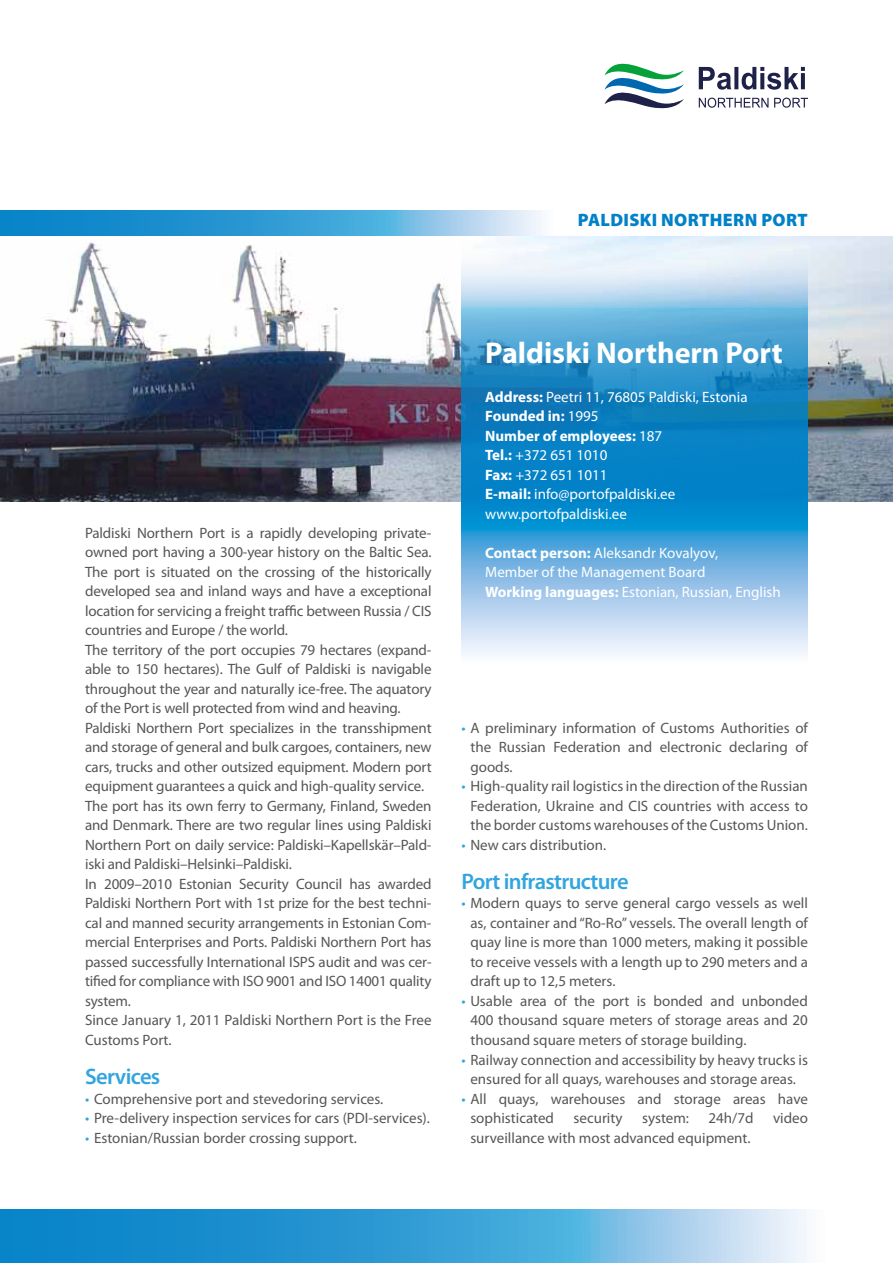
<style>
.page{position:relative;width:893px;height:1263px;background:#fff}
.page>*{position:absolute;margin:0;border:0;box-sizing:border-box;transform-origin:0 0}
.t1{font:700 30px "Myriad Pro";color:#fff}
.t2{font:600 22.5px "Myriad Pro";letter-spacing:-.03em;color:#32a5de}
.t3{font:900 18px "Myriad Pro";letter-spacing:.02em;color:#0081c8}
.t4{font:15px/19.5px "Myriad Pro";letter-spacing:-.01em;color:#565655;text-align:justify}
.t5{font:15px/19.5px "Myriad Pro";color:#fff}
.s1{color:#32a5de}
.s2{font-weight:700}
</style>
<div class="page">
<svg style="left:0;top:1209px;width:807px;height:54px;background:#4ba6d9"></svg>
<img style="left:0;top:236px;width:893px;height:266px">
<svg style="left:0;top:211px;width:542px;height:25px;background:#4ba6d9"></svg>
<svg style="left:604px;top:63px;width:80px;height:46px"></svg>
<svg style="left:699px;top:67px;width:106px;height:23px"></svg>
<svg style="left:699px;top:98px;width:109px;height:10px"></svg>
<svg style="left:461px;top:239px;width:347px;height:417px;background:#61adda"></svg>
<p class="t3" style="left:578px;top:210px;width:232px">PALDISKI NORTHERN PORT</p>
<p class="t4" style="left:85px;top:523px;width:348px;text-align:left">Paldiski Northern Port is a rapidly developing private&shy;owned port having a 300-year history on the Baltic Sea.<br>The port is situated on the crossing of the historically developed sea and inland ways and have a exceptional location for servicing a freight traffic between Russia / CIS countries and Europe / the world.<br>The territory of the port occupies 79 hectares (expand&shy;able to 150 hectares). The Gulf of Paldiski is navigable throughout the year and naturally ice-free. The aquatory of the Port is well protected from wind and heaving.<br>Paldiski Northern Port specializes in the transshipment and storage of general and bulk cargoes, containers, new cars, trucks and other outsized equipment. Modern port equipment guarantees a quick and high-quality service.<br>The port has its own ferry to Germany, Finland, Sweden and Denmark. There are two regular lines using Paldiski Northern Port on daily service: Paldiski–Kapellskär–Pald&shy;iski and Paldiski–Helsinki–Paldiski.<br>In 2009–2010 Estonian Security Council has awarded Paldiski Northern Port with 1st prize for the best techni&shy;cal and manned security arrangements in Estonian Com&shy;mercial Enterprises and Ports. Paldiski Northern Port has passed successfully International ISPS audit and was cer&shy;tified for compliance with ISO 9001 and ISO 14001 quality system.<br>Since January 1, 2011 Paldiski Northern Port is the Free Customs Port.</p>
<p class="t2" style="left:85px;top:1062px;width:77px">Services</p>
<p class="t4" style="left:85px;top:1088px;width:300px"><span class="s1">•</span> Comprehensive port and stevedoring services.</p>
<p class="t4" style="left:85px;top:1108px;width:346px"><span class="s1">•</span> Pre-delivery inspection services for cars (PDI-services).</p>
<p class="t4" style="left:85px;top:1127px;width:273px"><span class="s1">•</span> Estonian/Russian border crossing support.</p>
<p class="t1" style="left:485px;top:333px;width:299px">paldiski northern port</p>
<p class="t5" style="left:485px;top:387px;width:264px"><span class="s2">address:</span> Peetri 11, 76805 Paldiski, Estonia<br><span class="s2">Founded in:</span> 1995<br><span class="s2">number of employees:</span> 187<br><span class="s2">tel.:</span> +372 651 1010<br><span class="s2">Fax:</span> +372 651 1011<br><span class="s2">e-mail:</span> info@portofpaldiski.ee www.portofpaldiski.ee</p>
<p class="t5" style="left:485px;top:543px;width:297px"><span class="s2">Contact person:</span> Aleksandr Kovalyov,<br>Member of the Management Board<br><span class="s2">Working languages:</span> Estonian, Russian, English</p>
<p class="t4" style="left:470px;top:718px;width:339px;text-indent:-9px"><span class="s1">•</span> A preliminary information of Customs Authorities of the Russian Federation and electronic declaring of goods.</p>
<p class="t4" style="left:470px;top:776px;width:339px;text-indent:-9px"><span class="s1">•</span> High-quality rail logistics in the direction of the Russian Federation, Ukraine and CIS countries with access to the border customs warehouses of the Customs Union.</p>
<p class="t4" style="left:461px;top:835px;width:146px"><span class="s1">•</span> New cars distribution.</p>
<p class="t2" style="left:461px;top:867px;width:169px">Port infrastructure</p>
<p class="t4" style="left:470px;top:893px;width:339px;text-indent:-9px"><span class="s1">•</span> Modern quays to serve general cargo vessels as well as, container and “Ro-Ro” vessels. The overall length of quay line is more than 1000 meters, making it possible to receive vessels with a length up to 290 meters and a draft up to 12,5 meters.</p>
<p class="t4" style="left:470px;top:991px;width:339px;text-indent:-9px"><span class="s1">•</span> Usable area of the port is bonded and unbonded 400 thousand square meters of storage areas and 20 thousand square meters of storage building.</p>
<p class="t4" style="left:461px;top:1049px;width:348px;text-align:center"><span class="s1">•</span> Railway connection and accessibility by heavy trucks is ensured for all quays, warehouses and storage areas.</p>
<p class="t4" style="left:470px;top:1088px;width:339px;text-indent:-9px"><span class="s1">•</span> All quays, warehouses and storage areas have sophisticated</p>
<p class="t4" style="left:574px;top:1108px;width:51px">security</p>
<p class="t4" style="left:642px;top:1108px;width:48px">system:</p>
<p class="t4" style="left:708px;top:1108px;width:47px">24h/7d</p>
<p class="t4" style="left:773px;top:1108px;width:36px">video</p>
<p class="t4" style="left:470px;top:1127px;width:282px">surveillance with most advanced equipment.</p>
</div>
